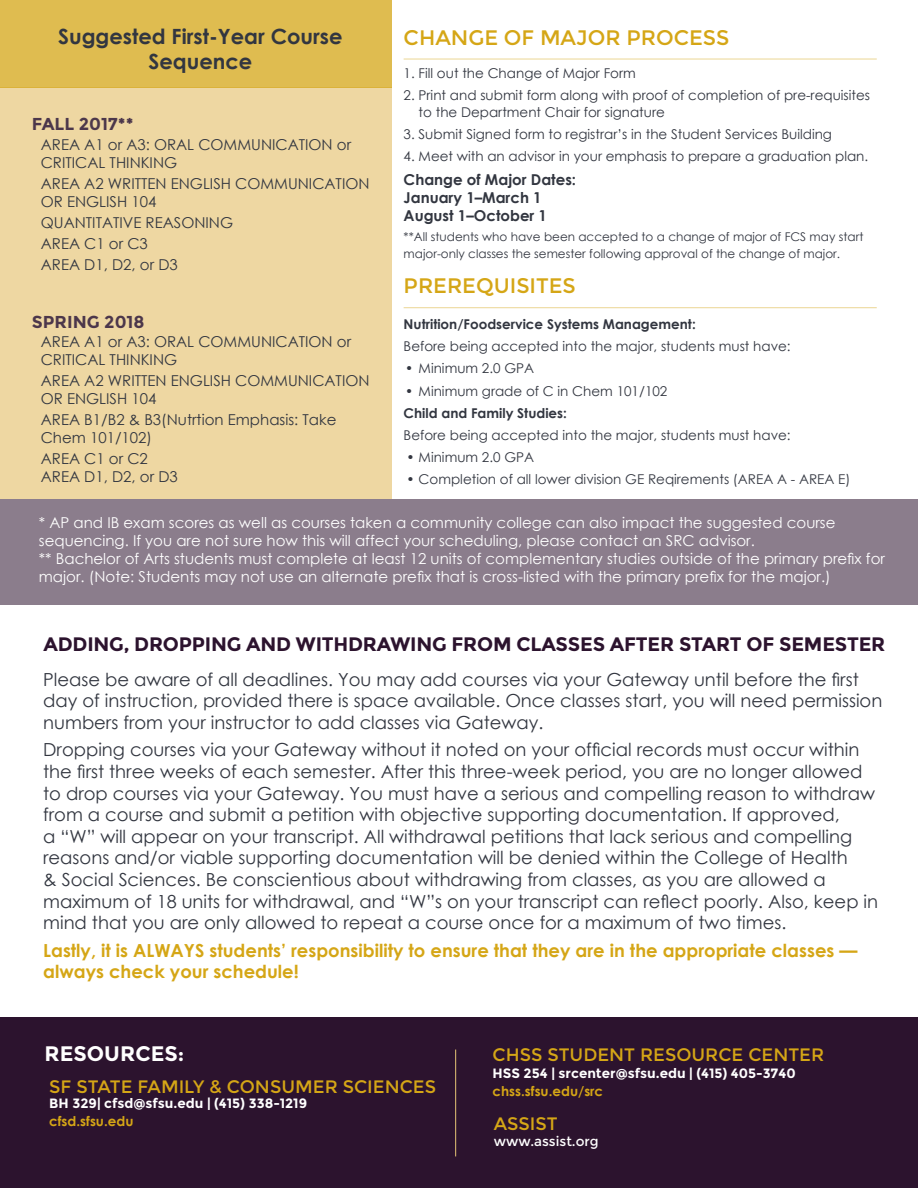
<style>
.page{position:relative;width:918px;height:1188px;background:#fff}
.page>*{position:absolute;margin:0;border:0;box-sizing:border-box;transform-origin:0 0}
.Sequence_text{font:700 21px/25.2px "Century Gothic";color:#323640;text-align:center}
.Content_Titles{font:21px "Montserrat";color:#d5a616}
.Prereq_titles{font:700 21px "Montserrat";color:#fff}
.Policy_title{font:700 19.5px "Montserrat";letter-spacing:-.01em;color:#2c132e}
.Body_Content{font:18px/21.6px "Century Gothic";color:#323640}
.policy_warning{font:700 18px/21.6px "Century Gothic";color:#d5a616}
.Content_Titles-2{font:18px "Montserrat";color:#d5a616}
.sequencetitles{font:700 17.25px "Montserrat";color:#4c374b}
.Body_Content-2{font:15px/18px "Century Gothic";color:#fff}
.Sequence_text-2{font:15px/18px "Century Gothic";color:#323640}
.Body_Content-3{font:700 15px/18px "Century Gothic";color:#323640}
.Body_Content-4{font:13.5px/16.2px "Century Gothic";color:#323640}
.Content_Titles-3{font:700 13.5px/18px "Montserrat";color:#fff}
.Body_Content-5{font:700 13.5px "Century Gothic";color:#323640}
.Content_Titles-4{font:700 13.5px "Century Gothic";color:#d5a616}
.Content_Titles-5{font:13.5px "Montserrat";color:#fff}
.Body_Content-6{font:12px/16.2px "Century Gothic";color:#323640}
.s1{font-family:"Century Gothic";color:#d5a616}
</style>
<div class="page">
<div style="left:0;top:87px;width:392px;height:412px;background:#eed7a2"></div>
<div style="left:0;top:499px;width:918px;height:106px;background:#8b7d8c"></div>
<div style="left:0;top:1017px;width:918px;height:171px;background:#2c132e"></div>
<hr style="left:455px;top:1050px;width:1px;height:106px;background:#e6c575">
<div style="left:0;top:0;width:392px;height:87px;background:#dfbc50"></div>
<hr style="left:404px;top:59px;width:473px;height:1px;background:#d5a616">
<hr style="left:404px;top:307px;width:473px;height:1px;background:#d5a616">
<p class="Sequence_text" style="left:58px;top:22px;width:286px">Suggested First-Year Course<br>Sequence</p>
<p class="sequencetitles" style="left:32px;top:114px;width:103px">FALL 2017**</p>
<p class="Sequence_text-2" style="left:41px;top:135px;width:312px">AREA A1 or A3: ORAL COMMUNICATION or<br>CRITICAL THINKING</p>
<p class="Sequence_text-2" style="left:41px;top:174px;width:330px">AREA A2 WRITTEN ENGLISH COMMUNICATION<br>OR ENGLISH 104</p>
<p class="Sequence_text-2" style="left:41px;top:213px;width:194px">QUANTITATIVE REASONING</p>
<p class="Sequence_text-2" style="left:41px;top:234px;width:109px">AREA C1 or C3</p>
<p class="Sequence_text-2" style="left:41px;top:255px;width:139px">AREA D1, D2, or D3</p>
<p class="sequencetitles" style="left:32px;top:311px;width:114px">SPRING 2018</p>
<p class="Sequence_text-2" style="left:41px;top:333px;width:312px">AREA A1 or A3: ORAL COMMUNICATION or<br>CRITICAL THINKING</p>
<p class="Sequence_text-2" style="left:41px;top:372px;width:330px">AREA A2 WRITTEN ENGLISH COMMUNICATION<br>OR ENGLISH 104</p>
<p class="Sequence_text-2" style="left:41px;top:411px;width:297px">AREA B1/B2 &amp; B3(Nutrtion Emphasis: Take<br>Chem 101/102)</p>
<p class="Sequence_text-2" style="left:41px;top:450px;width:139px">AREA C1 or C2<br>AREA D1, D2, or D3</p>
<p class="Content_Titles" style="left:404px;top:25px;width:327px">CHANGE OF MAJOR PROCESS</p>
<p class="Body_Content-4" style="left:404px;top:65px;width:234px">1. Fill out the Change of Major Form</p>
<p class="Body_Content-4" style="left:419px;top:87px;width:453px;text-indent:-15px">2. Print and submit form along with proof of completion of pre-requisites to the Department Chair for signature</p>
<p class="Body_Content-4" style="left:404px;top:126px;width:430px">3. Submit Signed form to registrar’s in the Student Services Building</p>
<p class="Body_Content-4" style="left:404px;top:148px;width:466px">4. Meet with an advisor in your emphasis to prepare a graduation plan.</p>
<p class="Body_Content-3" style="left:404px;top:170px;width:174px">Change of Major Dates:<br>January 1–March 1<br>August 1–October 1</p>
<p class="Body_Content-6" style="left:404px;top:229px;width:461px">**All students who have been accepted to a change of major of FCS may start major-only classes the semester following approval of the change of major.</p>
<p class="Content_Titles" style="left:404px;top:274px;width:174px">PREREQUISITES</p>
<p class="Body_Content-5" style="left:404px;top:314px;width:294px">Nutrition/Foodservice Systems Management:</p>
<p class="Body_Content-4" style="left:404px;top:338px;width:389px">Before being accepted into the major, students must have:</p>
<p class="Body_Content-4" style="left:405px;top:360px;width:131px">• Minimum 2.0 GPA</p>
<p class="Body_Content-4" style="left:405px;top:382px;width:264px">• Minimum grade of C in Chem 101/102</p>
<p class="Body_Content-5" style="left:404px;top:403px;width:165px">Child and Family Studies:</p>
<p class="Body_Content-4" style="left:404px;top:427px;width:389px">Before being accepted into the major, students must have:</p>
<p class="Body_Content-4" style="left:407px;top:449px;width:129px">• Minimum 2.0 GPA</p>
<p class="Body_Content-4" style="left:407px;top:471px;width:445px">• Completion of all lower division GE Reqirements (AREA A - AREA E)</p>
<p class="Body_Content-2" style="left:39px;top:513px;width:848px">* AP and IB exam scores as well as courses taken a community college can also impact the suggested course sequencing. If you are not sure how this will affect your scheduling, please contact an SRC advisor.<br>** Bachelor of Arts students must complete at least 12 units of complementary studies outside of the primary prefix for major. (Note: Students may not use an alternate prefix that is cross-listed with the primary prefix for the major.)</p>
<p class="Policy_title" style="left:43px;top:633px;width:844px">ADDING, DROPPING AND WITHDRAWING FROM CLASSES AFTER START OF SEMESTER</p>
<p class="Body_Content" style="left:43px;top:668px;width:841px">Please be aware of all deadlines. You may add courses via your Gateway until before the first day of instruction, provided there is space available. Once classes start, you will need permission numbers from your instructor to add classes via Gateway.</p>
<p class="Body_Content" style="left:43px;top:739px;width:836px">Dropping courses via your Gateway without it noted on your official records must occur within the first three weeks of each semester. After this three-week period, you are no longer allowed to drop courses via your Gateway. You must have a serious and compelling reason to withdraw from a course and submit a petition with objective supporting documentation. If approved,<br>a “W” will appear on your transcript. All withdrawal petitions that lack serious and compelling reasons and/or viable supporting documentation will be denied within the College of Health<br>&amp; Social Sciences. Be conscientious about withdrawing from classes, as you are allowed a maximum of 18 units for withdrawal, and “W”s on your transcript can reflect poorly. Also, keep in mind that you are only allowed to repeat a course once for a maximum of two times.</p>
<p class="policy_warning" style="left:43px;top:939px;width:816px">Lastly, it is ALWAYS students’ responsibility to ensure that they are in the appropriate classes — always check your schedule!</p>
<p class="Prereq_titles" style="left:45px;top:1041px;width:141px">RESOURCES:</p>
<p class="Content_Titles-2" style="left:493px;top:1045px;width:333px">CHSS STUDENT RESOURCE CENTER</p>
<p class="Content_Titles-3" style="left:493px;top:1064px;width:305px">HSS 254 | srcenter@sfsu.edu | (415) 405-3740</p>
<p class="Content_Titles-2" style="left:49px;top:1076px;width:388px">SF STATE FAMILY &amp; CONSUMER SCIENCES</p>
<p class="Content_Titles-4" style="left:493px;top:1081px;width:112px">chss.sfsu.edu/src</p>
<p class="Content_Titles-3" style="left:49px;top:1094px;width:259px">BH 329| cfsd@sfsu.edu | (415) 338-1219 <span class="s1">cfsd.sfsu.edu</span></p>
<p class="Content_Titles-2" style="left:494px;top:1113px;width:65px">ASSIST</p>
<p class="Content_Titles-5" style="left:494px;top:1133px;width:106px">www.assist.org</p>
</div>
